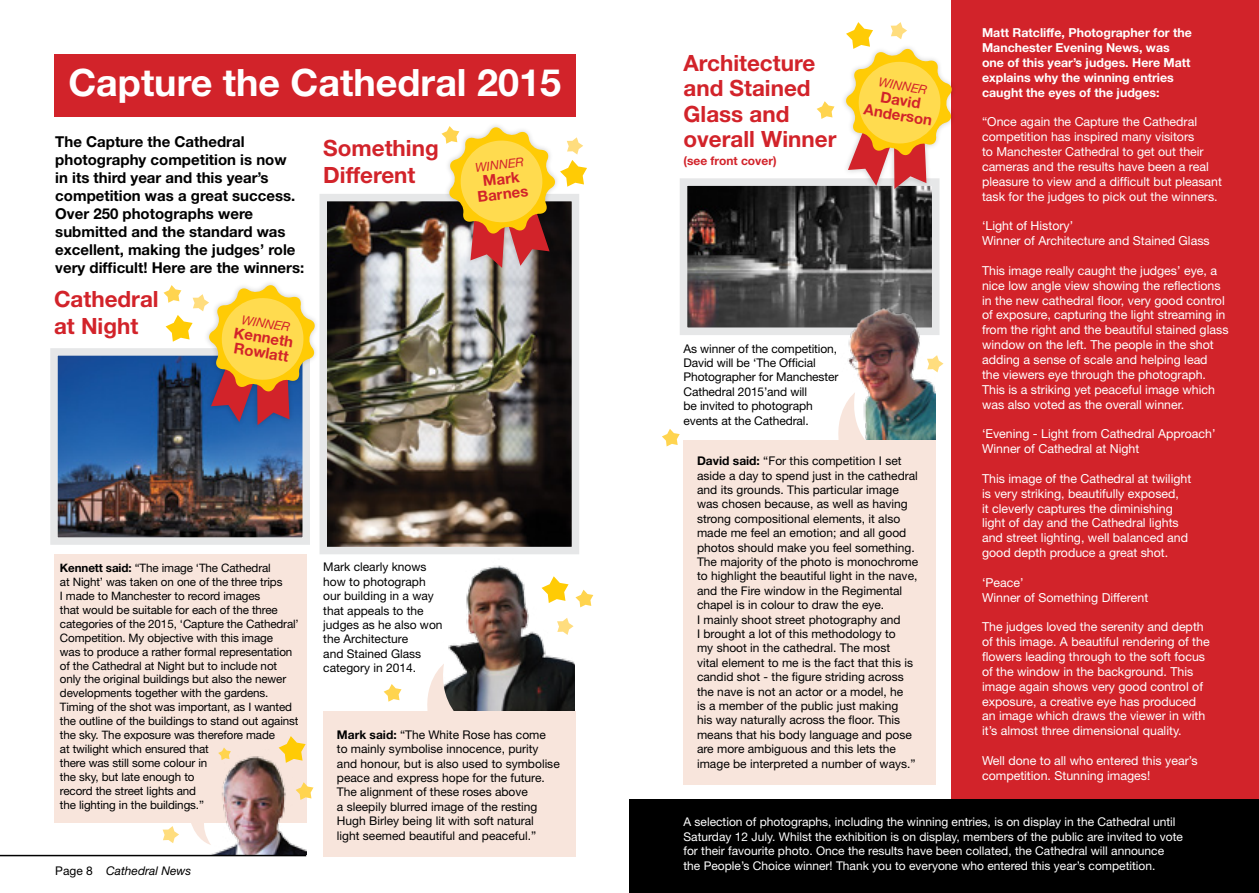
<style>
.page{position:relative;width:1259px;height:893px;background:#fff}
.page>*{position:absolute;margin:0;border:0;box-sizing:border-box;transform-origin:0 0}
.t1{font:700 37.65px "Helvetica Neue";color:#fff}
.t2{font:700 22.5px/25.5px "Helvetica Neue";color:#d2232a}
.t3{font:700 15px/18px "Helvetica Neue";color:#000}
.t4{font:700 15px/15px "Helvetica Neue";color:#d2232a;text-align:center}
.t5{font:italic 12.45px "Helvetica Neue";color:#d2232a}
.t6{font:12.3px/14.9px "Helvetica Neue";color:#fff}
.t7{font:700 12.3px/14.9px "Helvetica Neue";color:#fff}
.t8{font:12px/14.4px "Helvetica Neue";color:#000}
.t9{font:12px/14.4px "Helvetica Neue";color:#fff}
.t10{font:italic 12px "Helvetica Neue";color:#000}
.t11{font:700 12px "Helvetica Neue";color:#d2232a}
.t12{font:11.7px/14px "Helvetica Neue";letter-spacing:-.01em;color:#000}
.s1{font-weight:700}
.s2{font-style:normal}
</style>
<div class="page">
<img style="left:59px;top:357px;width:242px;height:179px">
<div style="left:50px;top:348px;width:260px;height:197px;border:8px solid #e6e7e8"></div>
<img style="left:328px;top:203px;width:242px;height:342px">
<div style="left:319px;top:194px;width:260px;height:360px;border:8px solid #e6e7e8"></div>
<img style="left:688px;top:187px;width:242px;height:139px">
<div style="left:679px;top:178px;width:260px;height:157px;border:8px solid #e6e7e8"></div>
<div style="left:951px;top:0;width:308px;height:800px;background:#d2232a"></div>
<div style="left:629px;top:800px;width:630px;height:93px;background:#000"></div>
<div style="left:54px;top:54px;width:521px;height:63px;background:#d2232a"></div>
<img style="left:448px;top:565px;width:126px;height:146px">
<img style="left:781px;top:302px;width:154px;height:138px">
<div style="left:54px;top:554px;width:252px;height:269px;background:#f8e5dc"></div>
<svg style="left:191px;top:823px;width:17px;height:21px"></svg>
<div style="left:203px;top:280px;width:117px;height:150px;background:#000;opacity:.2"></div>
<div style="left:444px;top:121px;width:115px;height:152px;background:#000;opacity:.2"></div>
<div style="left:323px;top:711px;width:252px;height:145px;background:#f8e5dc"></div>
<div style="left:683px;top:440px;width:252px;height:344px;background:#f8e5dc"></div>
<svg style="left:831px;top:392px;width:44px;height:48px"></svg>
<svg style="left:557px;top:618px;width:16px;height:17px"></svg>
<svg style="left:163px;top:826px;width:16px;height:17px"></svg>
<svg style="left:927px;top:355px;width:16px;height:17px"></svg>
<svg style="left:541px;top:576px;width:27px;height:27px"></svg>
<svg style="left:279px;top:736px;width:27px;height:13px"></svg>
<svg style="left:441px;top:126px;width:146px;height:142px"></svg>
<svg style="left:384px;top:684px;width:17px;height:18px"></svg>
<svg style="left:575px;top:590px;width:18px;height:17px"></svg>
<svg style="left:662px;top:429px;width:17px;height:17px"></svg>
<svg style="left:306px;top:782px;width:7px;height:18px"></svg>
<svg style="left:163px;top:284px;width:153px;height:141px"></svg>
<svg style="left:816px;top:101px;width:18px;height:18px"></svg>
<div style="left:840px;top:43px;width:117px;height:150px;background:#000;opacity:.2"></div>
<svg style="left:844px;top:22px;width:109px;height:167px"></svg>
<svg style="left:427px;top:664px;width:37px;height:47px"></svg>
<img style="left:208px;top:749px;width:98px;height:106px">
<hr style="left:0;top:855px;width:306px;height:1px;background:#000">
<h1 class="t1" style="left:68px;top:59px;width:494px">Capture the Cathedral 2015</h1>
<p class="t3" style="left:55px;top:132px;width:250px">The Capture the Cathedral photography competition is now<br>in its third year and this year’s competition was a great success.<br>Over 250 photographs were submitted and the standard was excellent, making the judges’ role very difficult! Here are the winners:</p>
<h2 class="t2" style="left:323px;top:134px;width:117px;line-height:26.8px">Something<br>Different</h2>
<p class="t5" style="left:474px;top:160px;width:50px;rotate:-6deg">WINNER</p>
<p class="t4" style="left:475px;top:174px;width:52px;rotate:-6deg">Mark<br>Barnes</p>
<h2 class="t2" style="left:54px;top:285px;width:106px;line-height:26.8px">Cathedral at Night</h2>
<p class="t5" style="left:243px;top:312px;width:50px;rotate:10deg">WINNER</p>
<p class="t4" style="left:235px;top:324px;width:62px;text-align:left;rotate:10deg">Kenneth<br>Rowlatt</p>
<p class="t12" style="left:60px;top:561px;width:240px"><span class="s1">Kennett said:</span> “The image ‘The Cathedral<br>at Night’ was taken on one of the three trips<br>I made to Manchester to record images<br>that would be suitable for each of the three categories of the 2015, ‘Capture the Cathedral’ Competition. My objective with this image<br>was to produce a rather formal representation of the Cathedral at Night but to include not only the original buildings but also the newer developments together with the gardens.<br>Timing of the shot was important, as I wanted the outline of the buildings to stand out against the sky. The exposure was therefore made<br>at twilight which ensured that<br>there was still some colour in<br>the sky, but late enough to<br>record the street lights and<br>the lighting in the buildings.”</p>
<p class="t10" style="left:55px;top:863px;width:138px"><span class="s2">Page 8</span> Cathedral News</p>
<p class="t8" style="left:323px;top:560px;width:121px">Mark clearly knows how to photograph our building in a way that appeals to the judges as he also won the Architecture<br>and Stained Glass category in 2014.</p>
<p class="t8" style="left:337px;top:727px;width:224px"><span class="s1">Mark said:</span> “The White Rose has come<br>to mainly symbolise innocence, purity and honour, but is also used to symbolise peace and express hope for the future.<br>The alignment of these roses above<br>a sleepily blurred image of the resting Hugh Birley being lit with soft natural<br>light seemed beautiful and peaceful.”</p>
<h2 class="t2" style="left:683px;top:50px;width:154px">Architecture and Stained<br>Glass and overall Winner</h2>
<p class="t11" style="left:683px;top:154px;width:95px">(see front cover)</p>
<p class="t5" style="left:880px;top:75px;width:50px;rotate:10deg">WINNER</p>
<p class="t4" style="left:868px;top:86px;width:70px;rotate:10deg">David<br>Anderson</p>
<p class="t8" style="left:683px;top:341px;width:156px">As winner of the competition,<br>David will be ‘The Official<br>Photographer for Manchester<br>Cathedral 2015’and will<br>be invited to photograph events at the Cathedral.</p>
<p class="t8" style="left:697px;top:454px;width:223px"><span class="s1">David said:</span> “For this competition I set aside a day to spend just in the cathedral and its grounds. This particular image was chosen because, as well as having strong compositional elements, it also made me feel an emotion; and all good photos should make you feel something.<br>The majority of the photo is monochrome to highlight the beautiful light in the nave, and the Fire window in the Regimental chapel is in colour to draw the eye.<br>I mainly shoot street photography and<br>I brought a lot of this methodology to<br>my shoot in the cathedral. The most<br>vital element to me is the fact that this is candid shot - the figure striding across the nave is not an actor or a model, he<br>is a member of the public just making<br>his way naturally across the floor. This means that his body language and pose are more ambiguous and this lets the image be interpreted a number of ways.”</p>
<p class="t7" style="left:982px;top:25px;width:211px">Matt Ratcliffe, Photographer for the Manchester Evening News, was one of this year’s judges. Here Matt explains why the winning entries caught the eyes of the judges:</p>
<p class="t6" style="left:982px;top:114px;width:241px">“Once again the Capture the Cathedral competition has inspired many visitors<br>to Manchester Cathedral to get out their cameras and the results have been a real pleasure to view and a difficult but pleasant task for the judges to pick out the winners.</p>
<p class="t6" style="left:982px;top:218px;width:229px">‘Light of History’<br>Winner of Architecture and Stained Glass</p>
<p class="t6" style="left:982px;top:263px;width:248px">This image really caught the judges’ eye, a nice low angle view showing the reflections in the new cathedral floor, very good control of exposure, capturing the light streaming in from the right and the beautiful stained glass window on the left. The people in the shot adding a sense of scale and helping lead<br>the viewers eye through the photograph.<br>This is a striking yet peaceful image which was also voted as the overall winner.</p>
<p class="t6" style="left:982px;top:426px;width:235px">‘Evening - Light from Cathedral Approach’<br>Winner of Cathedral at Night</p>
<p class="t6" style="left:982px;top:471px;width:211px">This image of the Cathedral at twilight is very striking, beautifully exposed,<br>it cleverly captures the diminishing light of day and the Cathedral lights and street lighting, well balanced and good depth produce a great shot.</p>
<p class="t6" style="left:982px;top:575px;width:168px">‘Peace’<br>Winner of Something Different</p>
<p class="t6" style="left:982px;top:619px;width:229px">The judges loved the serenity and depth of this image. A beautiful rendering of the flowers leading through to the soft focus of the window in the background. This image again shows very good control of exposure, a creative eye has produced an image which draws the viewer in with it’s almost three dimensional quality.</p>
<p class="t6" style="left:982px;top:753px;width:217px">Well done to all who entered this year’s competition. Stunning images!</p>
<p class="t9" style="left:683px;top:815px;width:501px">A selection of photographs, including the winning entries, is on display in the Cathedral until Saturday 12 July. Whilst the exhibition is on display, members of the public are invited to vote for their favourite photo. Once the results have been collated, the Cathedral will announce the People’s Choice winner! Thank you to everyone who entered this year’s competition.</p>
</div>
